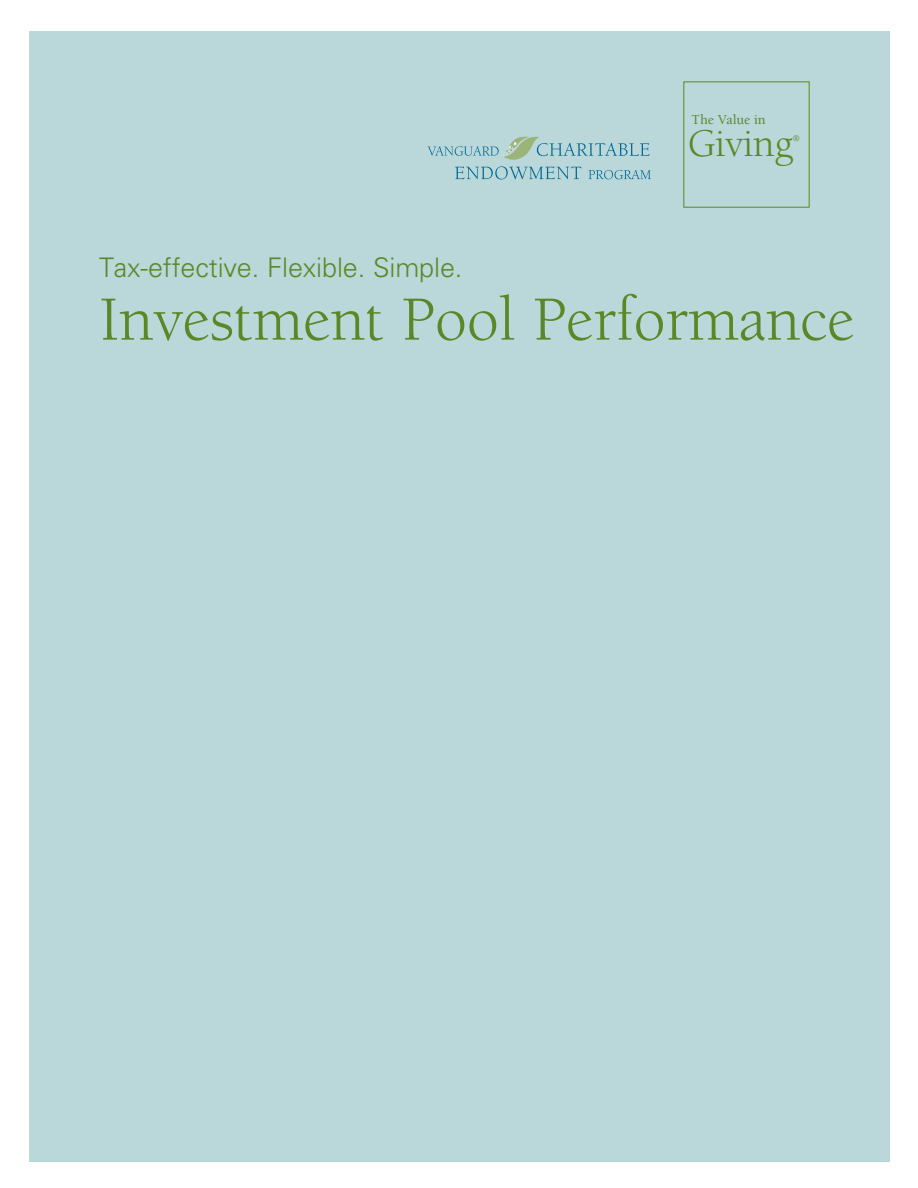
<style>
.page{position:relative;width:918px;height:1188px;background:#fff}
.page>*{position:absolute;margin:0;border:0;box-sizing:border-box;transform-origin:0 0}
.t1{font:64.5px "Berkeley";letter-spacing:-.005em;color:#5c8727}
.t2{font:40.2px "Berkeley";letter-spacing:-.01em;color:#5c8727}
.t3{font:300 27px "Univers";letter-spacing:-.005em;color:#5c8727}
.t4{font:500 14.1px "Berkeley";letter-spacing:-.01em;color:#5c8727}
.t5{font:8.85px "Berkeley";color:#5c8727}
</style>
<div class="page">
<div style="left:30px;top:32px;width:860px;height:1130px;background:#bad7da"></div>
<svg style="left:428px;top:137px;width:223px;height:42px"></svg>
<div style="left:683px;top:81px;width:127px;height:127px;border:1px solid #5c8727"></div>
<p class="t4" style="left:692px;top:112px;width:76px">The Value in</p>
<h2 class="t2" style="left:688px;top:122px;width:107px">Giving</h2>
<p class="t5" style="left:793px;top:133px;width:9px">®</p>
<p class="t3" style="left:99px;top:251px;width:365px">Tax-effective. Flexible. Simple.</p>
<h1 class="t1" style="left:99px;top:285px;width:757px">Investment Pool Performance</h1>
</div>
